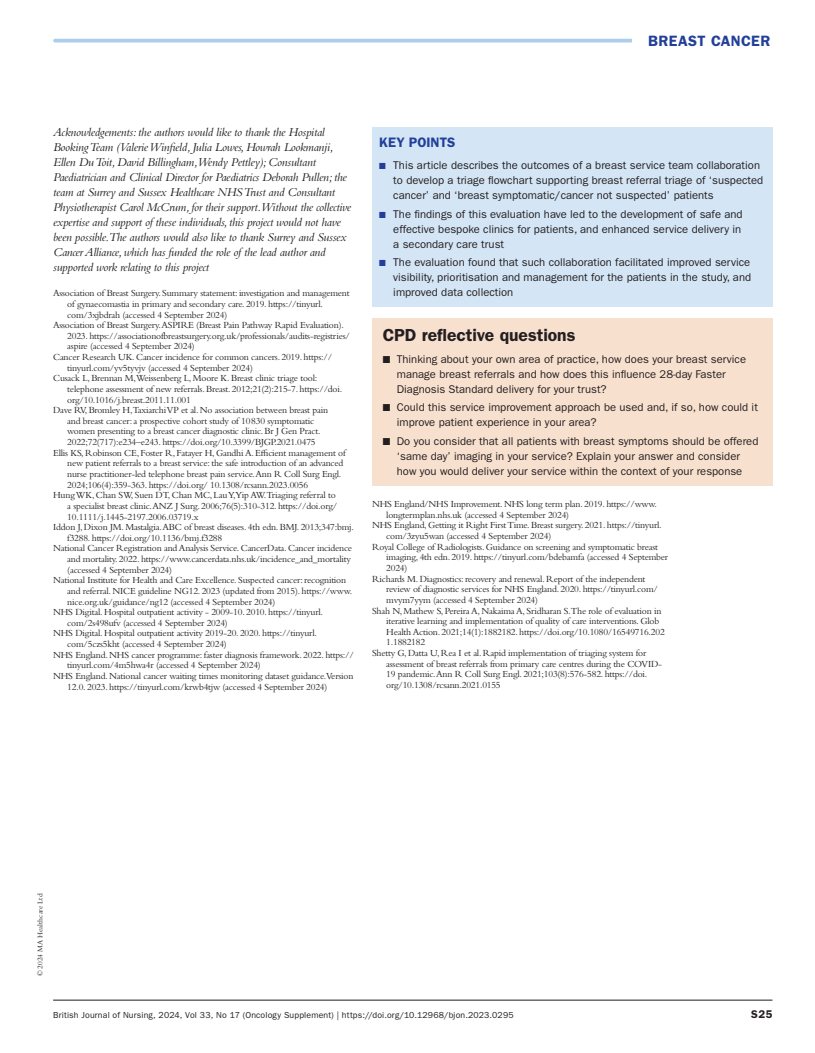
<style>
.page{position:relative;width:815px;height:1053px;background:#fff}
.page>*{position:absolute;margin:0;border:0;box-sizing:border-box;transform-origin:0 0}
.BJN_head_A{font:600 17.5px "ITC Franklin Gothic Std";color:#231f20}
.t1{font:600 15px "ITC Franklin Gothic Std";letter-spacing:.02em;color:#223f99}
.BJN_key_point_head{font:600 13.75px "ITC Franklin Gothic Std";letter-spacing:.005em;color:#223f99}
.BJN_declaration{font:italic 12.5px/15px "Bembo Std";letter-spacing:-.02em;color:#231f20}
.t2{font:11.25px/15px "ITC Franklin Gothic Std";color:#231f20}
.t3{font:600 11.25px "ITC Franklin Gothic Std";color:#231f20}
.BJN_reference_text{font:9.75px/10.6px "Bembo Std";letter-spacing:-.02em;color:#231f20}
.t4{font:8.75px "ITC Franklin Gothic Std";letter-spacing:.015em;color:#231f20}
.t5{font:7.5px "Bembo Std";color:#231f20}
.s1{color:#223f99}
</style>
<div class="page">
<hr style="left:53px;top:999px;width:719px;height:1px;background:#231f20">
<hr style="left:55px;top:39px;width:701px;height:3px;background:#accdeb">
<div style="left:632px;top:35px;width:138px;height:11px;background:#fff"></div>
<div style="left:372px;top:318px;width:400px;height:167px;background:#f8e0cf"></div>
<div style="left:372px;top:127px;width:400px;height:180px;background:#d4e5f5"></div>
<h2 class="t1" style="left:648px;top:32px;width:124px">BREAST CANCER</h2>
<p class="BJN_declaration" style="left:53px;top:124px;width:299px">Acknowledgements: the authors would like to thank the Hospital Booking Team (Valerie Winfield, Julia Lowes, Howrah Lookmanji, Ellen Du Toit, David Billingham,Wendy Pettley); Consultant Paediatrician and Clinical Director for Paediatrics Deborah Pullen; the team at Surrey and Sussex Healthcare NHS Trust and Consultant Physiotherapist Carol McCrum, for their support.Without the collective expertise and support of these individuals, this project would not have been possible.The authors would also like to thank Surrey and Sussex Cancer Alliance, which has funded the role of the lead author and supported work relating to this project</p>
<p class="BJN_reference_text" style="left:67px;top:288px;width:284px;text-indent:-14px">Association of Breast Surgery. Summary statement: investigation and management of gynaecomastia in primary and secondary care. 2019. https://tinyurl. com/3xjbdrah (accessed 4 September 2024)</p>
<p class="BJN_reference_text" style="left:67px;top:319px;width:284px;text-indent:-14px">Association of Breast Surgery.ASPIRE (Breast Pain Pathway Rapid Evaluation).<br>2023. https://associationofbreastsurgery.org.uk/professionals/audits-registries/ aspire (accessed 4 September 2024)</p>
<p class="BJN_reference_text" style="left:67px;top:351px;width:266px;text-indent:-14px">Cancer Research UK. Cancer incidence for common cancers. 2019. https:// tinyurl.com/yv5tyvjv (accessed 4 September 2024)</p>
<p class="BJN_reference_text" style="left:67px;top:373px;width:276px;text-indent:-14px">Cusack L, Brennan M,Weissenberg L, Moore K. Breast clinic triage tool: telephone assessment of new referrals. Breast. 2012;21(2):215-7. https://doi. org/10.1016/j.breast.2011.11.001</p>
<p class="BJN_reference_text" style="left:67px;top:404px;width:262px;text-indent:-14px">Dave RV, Bromley H,Taxiarchi VP et al. No association between breast pain and breast cancer: a prospective cohort study of 10830 symptomatic women presenting to a breast cancer diagnostic clinic. Br J Gen Pract.<br>2022;72(717):e234–e243. https://doi.org/10.3399/BJGP.2021.0475</p>
<p class="BJN_reference_text" style="left:67px;top:447px;width:280px;text-indent:-14px">Ellis KS, Robinson CE, Foster R, Fatayer H, Gandhi A. Efficient management of new patient referrals to a breast service: the safe introduction of an advanced nurse practitioner-led telephone breast pain service.Ann R Coll Surg Engl.<br>2024;106(4):359-363. https://doi.org/ 10.1308/rcsann.2023.0056</p>
<p class="BJN_reference_text" style="left:67px;top:489px;width:271px;text-indent:-14px">Hung WK, Chan SW, Suen DT, Chan MC, Lau Y,Yip AW.Triaging referral to a specialist breast clinic.ANZ J Surg. 2006;76(5):310-312. https://doi.org/<br>10.1111/j.1445-2197.2006.03719.x</p>
<p class="BJN_reference_text" style="left:67px;top:521px;width:288px;text-indent:-14px">Iddon J, Dixon JM. Mastalgia.ABC of breast diseases. 4th edn. BMJ. 2013;347:bmj. f3288. https://doi.org/10.1136/bmj.f3288</p>
<p class="BJN_reference_text" style="left:67px;top:543px;width:286px;text-align:justify;text-indent:-14px">National Cancer Registration and Analysis Service. CancerData. Cancer incidence and mortality. 2022. https://www.cancerdata.nhs.uk/incidence_and_mortality (accessed 4 September 2024)</p>
<p class="BJN_reference_text" style="left:67px;top:574px;width:286px;text-indent:-14px">National Institute for Health and Care Excellence. Suspected cancer: recognition and referral. NICE guideline NG12. 2023 (updated from 2015). https://www. nice.org.uk/guidance/ng12 (accessed 4 September 2024)</p>
<p class="BJN_reference_text" style="left:67px;top:606px;width:257px;text-indent:-14px">NHS Digital. Hospital outpatient activity - 2009-10. 2010. https://tinyurl. com/2s498ufv (accessed 4 September 2024)</p>
<p class="BJN_reference_text" style="left:67px;top:628px;width:251px;text-indent:-14px">NHS Digital. Hospital outpatient activity 2019-20. 2020. https://tinyurl. com/5czs5kht (accessed 4 September 2024)</p>
<p class="BJN_reference_text" style="left:67px;top:649px;width:288px;text-indent:-14px">NHS England. NHS cancer programme: faster diagnosis framework. 2022. https:// tinyurl.com/4m5hwa4r (accessed 4 September 2024)</p>
<p class="BJN_reference_text" style="left:67px;top:670px;width:288px;text-indent:-14px">NHS England. National cancer waiting times monitoring dataset guidance.Version<br>12.0. 2023. https://tinyurl.com/krwb4tjw (accessed 4 September 2024)</p>
<p class="BJN_key_point_head" style="left:379px;top:134px;width:78px">KEY POINTS</p>
<p class="t2" style="left:393px;top:158px;width:371px;text-indent:-14px"><span class="s1">■</span> This article describes the outcomes of a breast service team collaboration to develop a triage flowchart supporting breast referral triage of ‘suspected cancer’ and ‘breast symptomatic/cancer not suspected’ patients</p>
<p class="t2" style="left:393px;top:206px;width:351px;text-indent:-14px"><span class="s1">■</span> The findings of this evaluation have led to the development of safe and effective bespoke clinics for patients, and enhanced service delivery in a secondary care trust</p>
<p class="t2" style="left:393px;top:255px;width:359px;text-align:justify;text-indent:-14px"><span class="s1">■</span> The evaluation found that such collaboration facilitated improved service visibility, prioritisation and management for the patients in the study, and improved data collection</p>
<p class="BJN_head_A" style="left:383px;top:324px;width:194px">CPD reflective questions</p>
<p class="t2" style="left:397px;top:351px;width:351px;text-indent:-14px">■ Thinking about your own area of practice, how does your breast service manage breast referrals and how does this influence 28-day Faster<br>Diagnosis Standard delivery for your trust?</p>
<p class="t2" style="left:397px;top:400px;width:363px;text-indent:-14px">■ Could this service improvement approach be used and, if so, how could it improve patient experience in your area?</p>
<p class="t2" style="left:383px;top:434px;width:377px;text-align:center">■ Do you consider that all patients with breast symptoms should be offered ‘same day’ imaging in your service? Explain your answer and consider<br>how you would deliver your service within the context of your response</p>
<p class="BJN_reference_text" style="left:386px;top:498px;width:272px;text-indent:-14px">NHS England/NHS Improvement. NHS long term plan. 2019. https://www. longtermplan.nhs.uk (accessed 4 September 2024)</p>
<p class="BJN_reference_text" style="left:386px;top:520px;width:277px;text-indent:-14px">NHS England, Getting it Right First Time. Breast surgery. 2021. https://tinyurl. com/3zyu5wan (accessed 4 September 2024)</p>
<p class="BJN_reference_text" style="left:386px;top:541px;width:283px;text-indent:-14px">Royal College of Radiologists. Guidance on screening and symptomatic breast imaging, 4th edn. 2019. https://tinyurl.com/bdebamfa (accessed 4 September<br>2024)</p>
<p class="BJN_reference_text" style="left:386px;top:573px;width:273px;text-indent:-14px">Richards M. Diagnostics: recovery and renewal. Report of the independent review of diagnostic services for NHS England. 2020. https://tinyurl.com/ mvym7yym (accessed 4 September 2024)</p>
<p class="BJN_reference_text" style="left:386px;top:605px;width:280px;text-indent:-14px">Shah N, Mathew S, Pereira A, Nakaima A, Sridharan S.The role of evaluation in iterative learning and implementation of quality of care interventions. Glob Health Action. 2021;14(1):1882182. https://doi.org/10.1080/16549716.202<br>1.1882182</p>
<p class="BJN_reference_text" style="left:386px;top:647px;width:277px;text-indent:-14px">Shetty G, Datta U, Rea I et al. Rapid implementation of triaging system for assessment of breast referrals from primary care centres during the COVID-19 pandemic.Ann R Coll Surg Engl. 2021;103(8):576-582. https://doi. org/10.1308/rcsann.2021.0155</p>
<p class="t5" style="left:36px;top:976px;width:84px;rotate:-90deg">© 2024 MA Healthcare Ltd</p>
<p class="t4" style="left:53px;top:1010px;width:462px">British Journal of Nursing, 2024, Vol 33, No 17 (Oncology Supplement) | https://doi.org/10.12968/bjon.2023.0295</p>
<p class="t3" style="left:751px;top:1007px;width:23px">S25</p>
</div>
